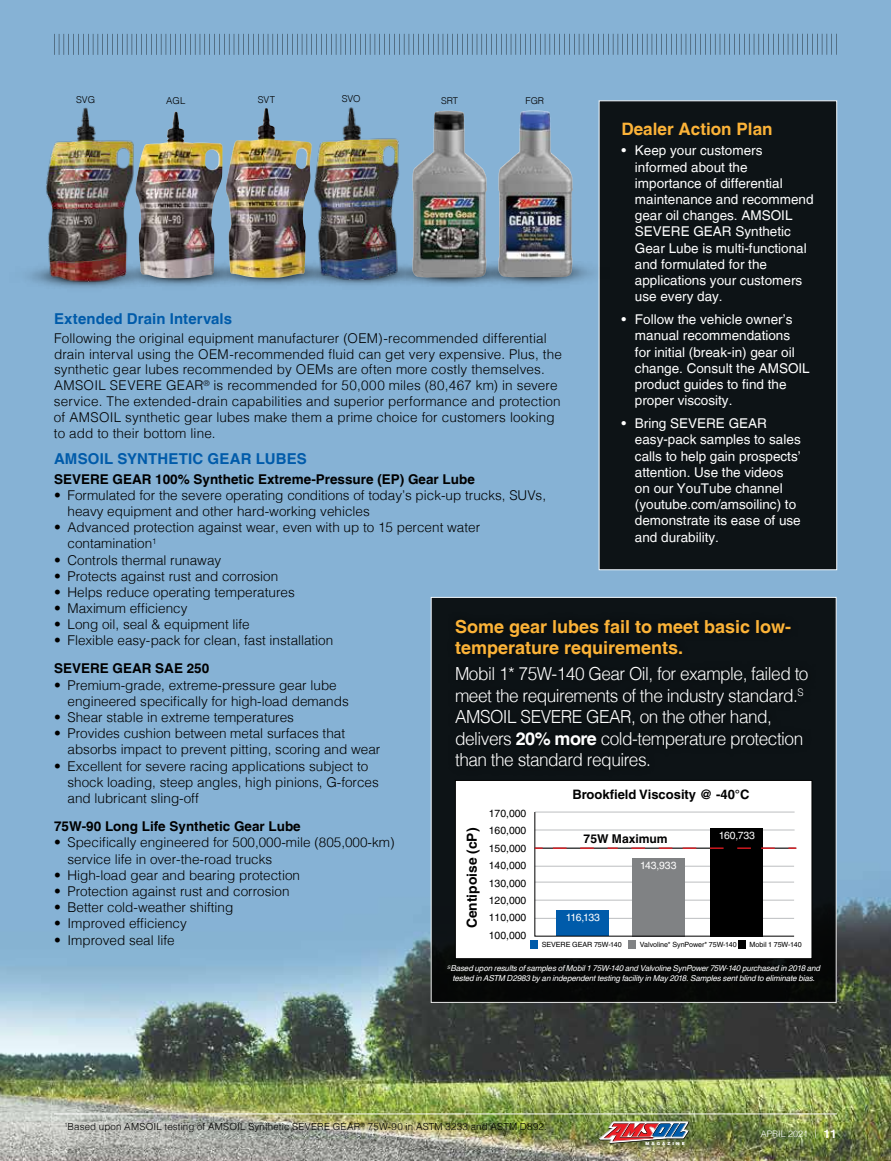
<style>
.page{position:relative;width:891px;height:1161px;background:#fff}
.page>*{position:absolute;margin:0;border:0;box-sizing:border-box;transform-origin:0 0}
.t1{font:300 18px/21.6px "Helvetica LT";letter-spacing:-.03em;color:#fff;scale:.96 1}
.t2{font:700 18px/21.6px "Helvetica LT";color:#fcb338}
.t3{font:700 17.1px "Helvetica LT";color:#fcb338}
.t4{font:700 15px "Helvetica LT";letter-spacing:.01em;color:#005baa}
.t5{font:700 13.8px "Helvetica LT";color:#000}
.t6{font:300 13.5px/16.2px "Helvetica LT";color:#000}
.t7{font:13.5px/16.2px "Helvetica LT";color:#fff}
.t8{font:700 13.5px "Helvetica LT";color:#000}
.t9{font:700 13.05px "Helvetica LT";color:#000}
.t10{font:700 12.15px "Helvetica LT";color:#000}
.t11{font:10.35px "Helvetica LT";color:#000}
.t12{font:10.35px "Helvetica LT";letter-spacing:-.015em;color:#fff}
.t13{font:300 9.75px "Helvetica LT";letter-spacing:.02em;color:#000}
.t14{font:300 9.45px "Helvetica LT";color:#000}
.t15{font:300 9.3px "Helvetica LT";letter-spacing:-.01em;color:#000}
.t16{font:300 9px "Helvetica LT";color:#fff}
.t17{font:italic 8.1px/9.8px "Helvetica LT";letter-spacing:-.02em;color:#fff;text-align:center}
.t18{font:7.2px "Helvetica LT";letter-spacing:-.005em;color:#000}
.t19{font:900 4.2px "Helvetica LT";letter-spacing:.5em;color:#fff}
.s1{font-weight:700}
.s2{font-weight:700;font-size:12px}
</style>
<div class="page">
<img style="left:0;top:0;width:891px;height:1161px">
<div style="left:0;top:274px;width:38px;height:332px;background:#86b2d5"></div>
<hr style="left:54px;top:1114px;width:783px;height:1px;background:#fff">
<img style="left:599px;top:1121px;width:90px;height:23px">
<svg style="left:54px;top:34px;width:783px;height:21px"></svg>
<div style="left:431px;top:597px;width:405px;height:406px;background:#090c0b;border:1px solid #fff"></div>
<div style="left:455px;top:780px;width:357px;height:179px;background:#fff"></div>
<div style="left:455px;top:780px;width:357px;height:179px;border:1px solid #000"></div>
<div style="left:447px;top:611px;width:370px;height:168px;background:#0b1114"></div>
<div style="left:530px;top:940px;width:8px;height:8px;background:#005baa"></div>
<div style="left:628px;top:940px;width:8px;height:8px;background:#808284"></div>
<div style="left:738px;top:940px;width:8px;height:8px;background:#000"></div>
<svg style="left:535px;top:812px;width:261px;height:124px"></svg>
<div style="left:599px;top:101px;width:238px;height:469px;background:#0d1316;border:1px solid #fff"></div>
<img style="left:10px;top:256px;width:148px;height:44px">
<img style="left:42px;top:106px;width:94px;height:180px">
<img style="left:285px;top:283px;width:93px;height:15px">
<img style="left:312px;top:103px;width:93px;height:180px">
<img style="left:223px;top:253px;width:121px;height:44px">
<img style="left:226px;top:108px;width:86px;height:170px">
<img style="left:105px;top:254px;width:148px;height:45px">
<img style="left:135px;top:112px;width:88px;height:166px">
<img style="left:378px;top:254px;width:145px;height:44px">
<img style="left:412px;top:111px;width:75px;height:167px">
<img style="left:460px;top:250px;width:141px;height:47px">
<img style="left:498px;top:110px;width:75px;height:167px">
<p class="t14" style="left:76px;top:94px;width:21px">SVG</p>
<p class="t14" style="left:166px;top:97px;width:21px">AGL</p>
<p class="t14" style="left:258px;top:94px;width:19px">SVT</p>
<p class="t14" style="left:342px;top:93px;width:20px">SVO</p>
<p class="t15" style="left:441px;top:97px;width:18px">SRT</p>
<p class="t15" style="left:526px;top:97px;width:20px">FGR</p>
<p class="t3" style="left:621px;top:122px;width:153px">Dealer Action Plan</p>
<p class="t7" style="left:635px;top:144px;width:180px;text-indent:-14px">• Keep your customers informed about the importance of differential maintenance and recommend gear oil changes. AMSOIL<br>SEVERE GEAR Synthetic<br>Gear Lube is multi-functional and formulated for the applications your customers use every day.</p>
<p class="t7" style="left:635px;top:312px;width:176px;text-indent:-14px">• Follow the vehicle owner’s manual recommendations<br>for initial (break-in) gear oil change. Consult the AMSOIL product guides to find the proper viscosity.</p>
<p class="t7" style="left:635px;top:416px;width:167px;text-indent:-14px">• Bring SEVERE GEAR easy-pack samples to sales calls to help gain prospects’ attention. Use the videos on our YouTube channel (youtube.com/amsoilinc) to demonstrate its ease of use and durability.</p>
<p class="t4" style="left:54px;top:313px;width:180px">Extended Drain Intervals</p>
<p class="t6" style="left:54px;top:330px;width:510px;line-height:15.8px">Following the original equipment manufacturer (OEM)-recommended differential drain interval using the OEM-recommended fluid can get very expensive. Plus, the synthetic gear lubes recommended by OEMs are often more costly themselves.<br>AMSOIL SEVERE GEAR<sup>®</sup> is recommended for 50,000 miles (80,467 km) in severe service. The extended-drain capabilities and superior performance and protection of AMSOIL synthetic gear lubes make them a prime choice for customers looking to add to their bottom line.</p>
<p class="t4" style="left:54px;top:453px;width:254px">AMSOIL SYNTHETIC GEAR LUBES</p>
<p class="t8" style="left:54px;top:473px;width:422px">SEVERE GEAR 100% Synthetic Extreme-Pressure (EP) Gear Lube</p>
<p class="t6" style="left:68px;top:487px;width:480px;text-indent:-14px">• Formulated for the severe operating conditions of today’s pick-up trucks, SUVs, heavy equipment and other hard-working vehicles</p>
<p class="t6" style="left:68px;top:521px;width:414px;text-indent:-14px">• Advanced protection against wear, even with up to 15 percent water contamination<sup>1</sup></p>
<p class="t6" style="left:54px;top:553px;width:169px">• Controls thermal runaway</p>
<p class="t6" style="left:54px;top:569px;width:226px">• Protects against rust and corrosion</p>
<p class="t6" style="left:54px;top:585px;width:242px">• Helps reduce operating temperatures</p>
<p class="t6" style="left:54px;top:600px;width:135px">• Maximum efficiency</p>
<p class="t6" style="left:54px;top:616px;width:197px">• Long oil, seal &amp; equipment life</p>
<p class="t6" style="left:54px;top:634px;width:281px">• Flexible easy-pack for clean, fast installation</p>
<p class="t8" style="left:54px;top:663px;width:157px">SEVERE GEAR SAE 250</p>
<p class="t6" style="left:68px;top:678px;width:283px;text-indent:-14px">• Premium-grade, extreme-pressure gear lube engineered specifically for high-load demands</p>
<p class="t6" style="left:54px;top:710px;width:242px">• Shear stable in extreme temperatures</p>
<p class="t6" style="left:68px;top:727px;width:314px;text-indent:-14px">• Provides cushion between metal surfaces that absorbs impact to prevent pitting, scoring and wear</p>
<p class="t6" style="left:68px;top:759px;width:313px;text-indent:-14px">• Excellent for severe racing applications subject to shock loading, steep angles, high pinions, G-forces and lubricant sling-off</p>
<p class="t8" style="left:54px;top:821px;width:248px">75W-90 Long Life Synthetic Gear Lube</p>
<p class="t6" style="left:68px;top:834px;width:329px;text-indent:-14px">• Specifically engineered for 500,000-mile (805,000-km) service life in over-the-road trucks</p>
<p class="t6" style="left:54px;top:868px;width:248px">• High-load gear and bearing protection</p>
<p class="t6" style="left:54px;top:884px;width:237px">• Protection against rust and corrosion</p>
<p class="t6" style="left:54px;top:899px;width:181px">• Better cold-weather shifting</p>
<p class="t6" style="left:54px;top:915px;width:134px">• Improved efficiency</p>
<p class="t6" style="left:54px;top:933px;width:122px">• Improved seal life</p>
<h1 class="t2" style="left:455px;top:617px;width:338px">Some gear lubes fail to meet basic low&shy;temperature requirements.</h1>
<h1 class="t1" style="left:455px;top:663px;width:370px">Mobil 1* 75W-140 Gear Oil, for example, failed to meet the requirements of the industry standard.<sup>S </sup>AMSOIL SEVERE GEAR, on the other hand, delivers <span class="s1">20% more</span> cold-temperature protection than the standard requires.</h1>
<p class="t9" style="left:572px;top:790px;width:179px">Brookfield Viscosity @ -40°C</p>
<p class="t11" style="left:489px;top:809px;width:39px">170,000</p>
<p class="t11" style="left:489px;top:827px;width:39px">160,000</p>
<p class="t5" style="left:467px;top:928px;width:102px;rotate:-90deg">Centipoise (cP)</p>
<p class="t12" style="left:719px;top:831px;width:37px">160,733</p>
<p class="t10" style="left:584px;top:834px;width:86px">75W Maximum</p>
<p class="t11" style="left:489px;top:844px;width:39px">150,000</p>
<p class="t12" style="left:640px;top:861px;width:38px">143,933</p>
<p class="t11" style="left:489px;top:861px;width:39px">140,000</p>
<p class="t11" style="left:489px;top:879px;width:39px">130,000</p>
<p class="t11" style="left:489px;top:896px;width:39px">120,000</p>
<p class="t12" style="left:566px;top:913px;width:35px">116,133</p>
<p class="t11" style="left:489px;top:914px;width:39px">110,000</p>
<p class="t11" style="left:489px;top:931px;width:39px">100,000</p>
<p class="t18" style="left:542px;top:942px;width:82px">SEVERE GEAR 75W-140</p>
<p class="t18" style="left:640px;top:942px;width:98px">Valvoline* SynPower* 75W-140</p>
<p class="t18" style="left:750px;top:942px;width:54px">Mobil 1 75W-140</p>
<p class="t17" style="left:447px;top:964px;width:374px"><sup>S</sup>Based upon results of samples of Mobil 1 75W-140 and Valvoline SynPower 75W-140 purchased in 2018 and tested in ASTM D2983 by an independent testing facility in May 2018. Samples sent blind to eliminate bias.</p>
<p class="t13" style="left:64px;top:1121px;width:484px"><sup>1</sup>Based upon AMSOIL testing of AMSOIL Synthetic SEVERE GEAR<sup>®</sup> 75W-90 in ASTM 3233 and ASTM D892.</p>
<p class="t19" style="left:645px;top:1142px;width:41px">MAGAZINE</p>
<p class="t16" style="left:761px;top:1130px;width:78px">APRIL 2021 | <span class="s2">11</span></p>
</div>
